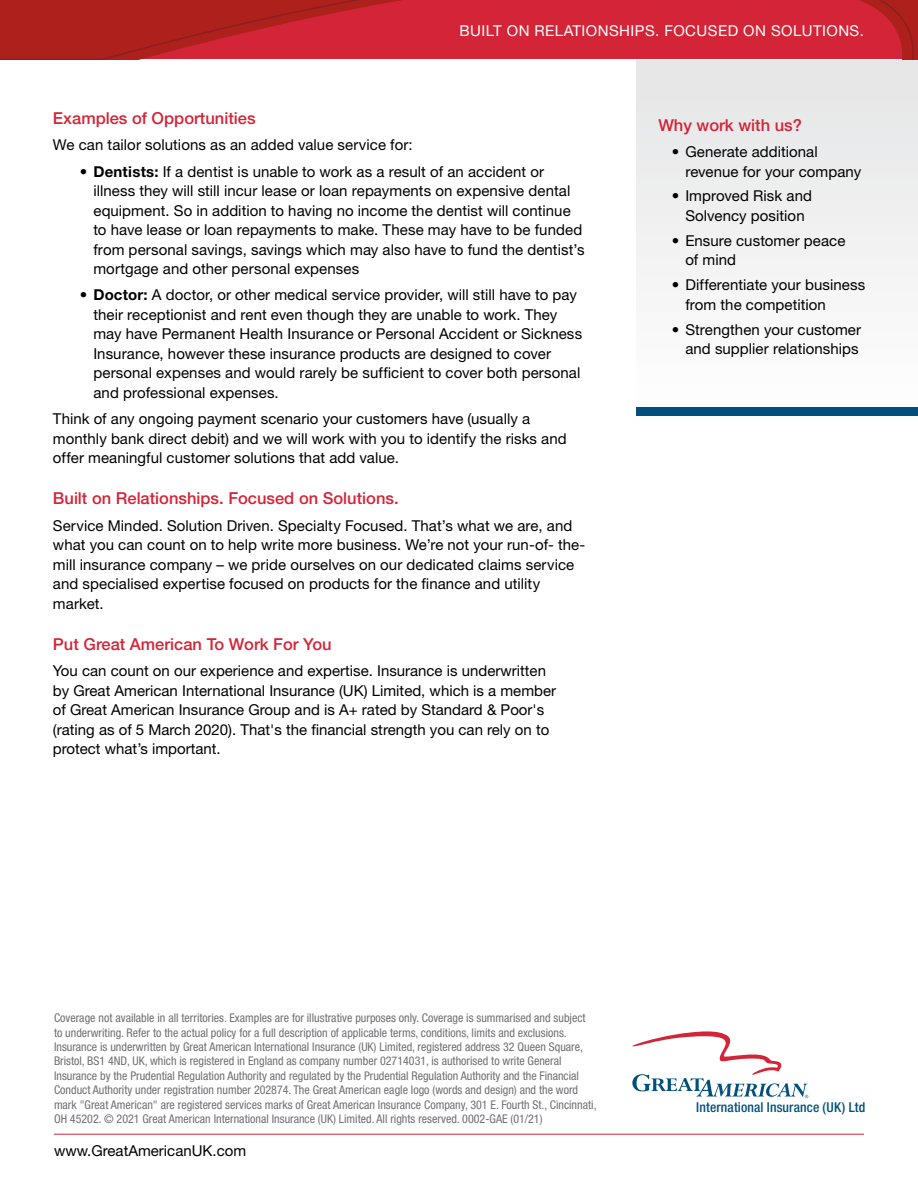
<style>
.page{position:relative;width:918px;height:1188px;background:#fff}
.page>*{position:absolute;margin:0;border:0;box-sizing:border-box;transform-origin:0 0}
.t1{font:500 16.5px "Helvetica Neue LT Std";color:#d42437}
.t2{font:15px/19.5px "Helvetica Neue LT Std";letter-spacing:.005em;color:#000}
.t3{font:15px "Helvetica Neue LT Std";letter-spacing:.03em;color:#fff}
.t4{font:500 condensed 13.65px "Helvetica Neue LT Std";letter-spacing:.01em;color:#00507d}
.t5{font:condensed 12px/14.4px "Helvetica Neue LT Std";color:#706f73}
.s1{font-weight:700}
</style>
<div class="page">
<svg style="left:0;top:0;width:918px;height:59px;background:#c7222e"></svg>
<div style="left:637px;top:60px;width:281px;height:352px;background:#f1f1f2"></div>
<div style="left:637px;top:408px;width:281px;height:8px;background:#00507d"></div>
<svg style="left:632px;top:1031px;width:176px;height:67px"></svg>
<hr style="left:54px;top:1134px;width:810px;height:1px;background:#d42437">
<p class="t3" style="left:459px;top:22px;width:406px">BUILT ON RELATIONSHIPS. FOCUSED ON SOLUTIONS.</p>
<p class="t1" style="left:53px;top:108px;width:204px">Examples of Opportunities</p>
<p class="t2" style="left:53px;top:135px;width:361px">We can tailor solutions as an added value service for:</p>
<p class="t2" style="left:93px;top:161px;width:493px;text-indent:-14px"><span class="s1">• Dentists:</span> If a dentist is unable to work as a result of an accident or illness they will still incur lease or loan repayments on expensive dental equipment. So in addition to having no income the dentist will continue to have lease or loan repayments to make. These may have to be funded from personal savings, savings which may also have to fund the dentist’s mortgage and other personal expenses</p>
<p class="t2" style="left:93px;top:285px;width:490px;text-indent:-14px"><span class="s1">• Doctor:</span> A doctor, or other medical service provider, will still have to pay their receptionist and rent even though they are unable to work. They may have Permanent Health Insurance or Personal Accident or Sickness Insurance, however these insurance products are designed to cover personal expenses and would rarely be sufficient to cover both personal and professional expenses.</p>
<p class="t2" style="left:53px;top:409px;width:515px">Think of any ongoing payment scenario your customers have (usually a monthly bank direct debit) and we will work with you to identify the risks and offer meaningful customer solutions that add value.</p>
<p class="t1" style="left:53px;top:489px;width:347px">Built on Relationships. Focused on Solutions.</p>
<p class="t2" style="left:53px;top:515px;width:534px">Service Minded. Solution Driven. Specialty Focused. That’s what we are, and what you can count on to help write more business. We’re not your run-of- the&shy;mill insurance company – we pride ourselves on our dedicated claims service and specialised expertise focused on products for the finance and utility market.</p>
<p class="t1" style="left:53px;top:634px;width:280px">Put Great American To Work For You</p>
<p class="t2" style="left:53px;top:661px;width:505px">You can count on our experience and expertise. Insurance is underwritten by Great American International Insurance (UK) Limited, which is a member of Great American Insurance Group and is A+ rated by Standard &amp; Poor's (rating as of 5 March 2020). That's the financial strength you can rely on to protect what’s important.</p>
<p class="t1" style="left:658px;top:115px;width:145px">Why work with us?</p>
<p class="t2" style="left:685px;top:142px;width:177px;text-indent:-14px">• Generate additional revenue for your company</p>
<p class="t2" style="left:672px;top:186px;width:142px;text-align:center">• Improved Risk and<br>Solvency position</p>
<p class="t2" style="left:685px;top:231px;width:162px;text-indent:-14px">• Ensure customer peace of mind</p>
<p class="t2" style="left:685px;top:275px;width:181px;text-indent:-14px">• Differentiate your business from the competition</p>
<p class="t2" style="left:672px;top:319px;width:191px;text-align:right">• Strengthen your customer and supplier relationships</p>
<p class="t5" style="left:54px;top:1011px;width:544px">Coverage not available in all territories. Examples are for illustrative purposes only. Coverage is summarised and subject to underwriting. Refer to the actual policy for a full description of applicable terms, conditions, limits and exclusions.<br>Insurance is underwritten by Great American International Insurance (UK) Limited, registered address 32 Queen Square, Bristol, BS1 4ND, UK, which is registered in England as company number 02714031, is authorised to write General Insurance by the Prudential Regulation Authority and regulated by the Prudential Regulation Authority and the Financial Conduct Authority under registration number 202874. The Great American eagle logo (words and design) and the word mark "Great American" are registered services marks of Great American Insurance Company, 301 E. Fourth St., Cincinnati, OH 45202. © 2021 Great American International Insurance (UK) Limited. All rights reserved. 0002-GAE (01/21)</p>
<p class="t2" style="left:54px;top:1141px;width:194px">www.GreatAmericanUK.com</p>
<p class="t4" style="left:696px;top:1099px;width:171px">International Insurance (UK) Ltd</p>
</div>
